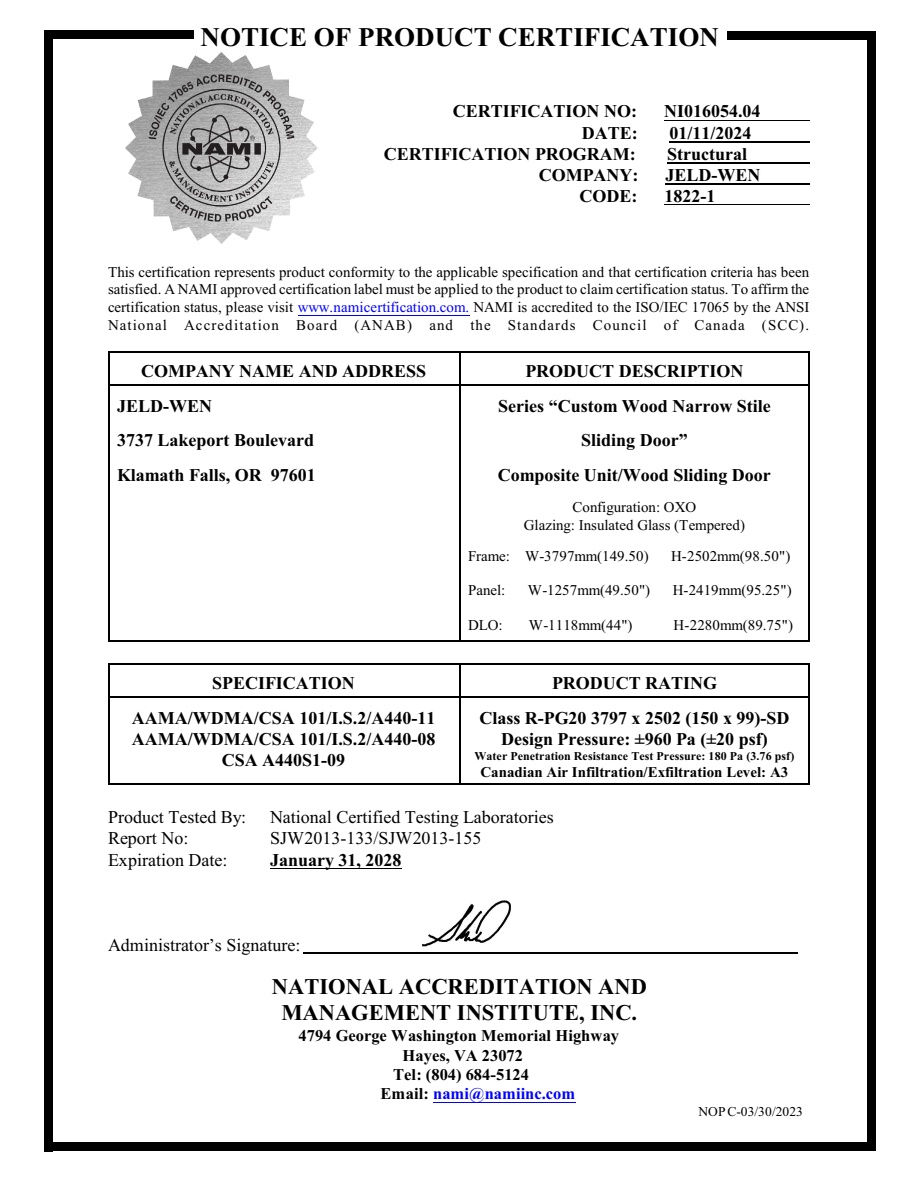
<style>
.page{position:relative;width:918px;height:1188px;background:#fff}
.page>*{position:absolute;margin:0;border:0;box-sizing:border-box;transform-origin:0 0}
.t1{font:700 27px "Times New Roman";color:#000}
.t2{font:700 22.5px/26.2px "Times New Roman";color:#000;text-align:center}
.t3{font:700 18px/21.3px "Times New Roman";color:#000;text-align:center}
.t4{font:18px "Times New Roman";color:#000}
.t5{font:700 16.5px "Times New Roman";color:#000}
.t6{font:700 16.5px "Times New Roman";color:#00f}
.t7{font:15px/17.7px "Times New Roman";letter-spacing:.005em;color:#000;text-align:justify}
.t8{font:700 15px "Times New Roman";color:#000}
.t9{font:13.5px "Times New Roman";letter-spacing:.005em;color:#000}
.t10{font:700 12px "Times New Roman";letter-spacing:.005em;color:#000}
.s1{color:#00f}
.s2{color:#000}
</style>
<div class="page">
<hr style="left:108px;top:351px;width:351px;height:1px;background:#000">
<hr style="left:108px;top:353px;width:1px;height:33px;background:#000">
<hr style="left:108px;top:384px;width:351px;height:2px;background:#000">
<hr style="left:809px;top:351px;width:1px;height:35px;background:#000">
<hr style="left:459px;top:351px;width:351px;height:1px;background:#000">
<hr style="left:459px;top:353px;width:1px;height:33px;background:#000">
<hr style="left:459px;top:384px;width:349px;height:2px;background:#000">
<hr style="left:108px;top:386px;width:1px;height:34px;background:#000">
<hr style="left:809px;top:386px;width:1px;height:34px;background:#000">
<hr style="left:459px;top:386px;width:1px;height:34px;background:#000">
<hr style="left:108px;top:420px;width:1px;height:35px;background:#000">
<hr style="left:809px;top:420px;width:1px;height:35px;background:#000">
<hr style="left:459px;top:420px;width:1px;height:35px;background:#000">
<hr style="left:108px;top:455px;width:1px;height:34px;background:#000">
<hr style="left:809px;top:455px;width:1px;height:34px;background:#000">
<hr style="left:459px;top:455px;width:1px;height:34px;background:#000">
<hr style="left:108px;top:489px;width:1px;height:49px;background:#000">
<hr style="left:809px;top:489px;width:1px;height:49px;background:#000">
<hr style="left:459px;top:489px;width:1px;height:49px;background:#000">
<hr style="left:108px;top:538px;width:1px;height:34px;background:#000">
<hr style="left:809px;top:538px;width:1px;height:34px;background:#000">
<hr style="left:459px;top:538px;width:1px;height:34px;background:#000">
<hr style="left:108px;top:573px;width:1px;height:34px;background:#000">
<hr style="left:809px;top:573px;width:1px;height:34px;background:#000">
<hr style="left:459px;top:573px;width:1px;height:34px;background:#000">
<hr style="left:108px;top:640px;width:351px;height:2px;background:#000">
<hr style="left:108px;top:607px;width:1px;height:33px;background:#000">
<hr style="left:809px;top:607px;width:1px;height:35px;background:#000">
<hr style="left:459px;top:640px;width:351px;height:2px;background:#000">
<hr style="left:459px;top:607px;width:1px;height:33px;background:#000">
<hr style="left:108px;top:663px;width:351px;height:1px;background:#000">
<hr style="left:108px;top:664px;width:1px;height:33px;background:#000">
<hr style="left:108px;top:696px;width:351px;height:1px;background:#000">
<hr style="left:809px;top:663px;width:1px;height:34px;background:#000">
<hr style="left:459px;top:663px;width:351px;height:1px;background:#000">
<hr style="left:459px;top:664px;width:1px;height:33px;background:#000">
<hr style="left:459px;top:696px;width:349px;height:1px;background:#000">
<hr style="left:108px;top:784px;width:351px;height:1px;background:#000">
<hr style="left:108px;top:698px;width:1px;height:85px;background:#000">
<hr style="left:809px;top:698px;width:1px;height:87px;background:#000">
<hr style="left:459px;top:784px;width:351px;height:1px;background:#000">
<hr style="left:459px;top:698px;width:1px;height:85px;background:#000">
<img style="left:125px;top:52px;width:193px;height:192px">
<hr style="left:664px;top:120px;width:146px;height:1px;background:#000">
<hr style="left:669px;top:141px;width:141px;height:1px;background:#000">
<hr style="left:667px;top:163px;width:143px;height:1px;background:#000">
<hr style="left:665px;top:184px;width:145px;height:1px;background:#000">
<hr style="left:665px;top:205px;width:145px;height:1px;background:#000">
<hr style="left:298px;top:315px;width:171px;height:1px;background:#00f">
<hr style="left:270px;top:868px;width:132px;height:1px;background:#000">
<hr style="left:433px;top:1102px;width:143px;height:1px;background:#00f">
<div style="left:867px;top:32px;width:8px;height:1119px;background:#000"></div>
<div style="left:728px;top:32px;width:147px;height:8px;background:#000"></div>
<div style="left:44px;top:31px;width:9px;height:1120px;background:#000"></div>
<div style="left:44px;top:30px;width:150px;height:9px;background:#000"></div>
<hr style="left:303px;top:952px;width:495px;height:2px;background:#000">
<div style="left:44px;top:1142px;width:831px;height:9px;background:#000"></div>
<img style="left:422px;top:901px;width:89px;height:46px">
<h1 class="t1" style="left:201px;top:28px;width:520px">NOTICE OF PRODUCT CERTIFICATION</h1>
<p class="t3" style="left:453px;top:103px;width:186px">CERTIFICATION NO:</p>
<p class="t3" style="left:664px;top:103px;width:98px">NI016054.04</p>
<p class="t3" style="left:582px;top:124px;width:57px">DATE:</p>
<p class="t3" style="left:669px;top:124px;width:84px">01/11/2024</p>
<p class="t3" style="left:384px;top:145px;width:254px">CERTIFICATION PROGRAM:</p>
<p class="t3" style="left:667px;top:145px;width:81px">Structural</p>
<p class="t3" style="left:539px;top:166px;width:101px">COMPANY:</p>
<p class="t3" style="left:666px;top:166px;width:97px">JELD-WEN</p>
<p class="t3" style="left:580px;top:188px;width:59px">CODE:</p>
<p class="t3" style="left:665px;top:188px;width:52px">1822-1</p>
<p class="t7" style="left:108px;top:264px;width:703px">This certification represents product conformity to the applicable specification and that certification criteria has been satisfied. A NAMI approved certification label must be applied to the product to claim certification status. To affirm the certification status, please visit <span class="s1">www.namicertification.com.</span> NAMI is accredited to the ISO/IEC 17065 by the ANSI National Accreditation Board (ANAB) and the Standards Council of Canada (SCC).</p>
<p class="t3" style="left:141px;top:362px;width:287px">COMPANY NAME AND ADDRESS</p>
<p class="t3" style="left:525px;top:362px;width:220px">PRODUCT DESCRIPTION</p>
<p class="t3" style="left:117px;top:397px;width:97px">JELD-WEN</p>
<p class="t3" style="left:498px;top:397px;width:274px">Series “Custom Wood Narrow Stile</p>
<p class="t3" style="left:117px;top:432px;width:199px">3737 Lakeport Boulevard</p>
<p class="t3" style="left:581px;top:432px;width:108px">Sliding Door”</p>
<p class="t3" style="left:117px;top:466px;width:200px">Klamath Falls, OR 97601</p>
<p class="t3" style="left:498px;top:466px;width:275px">Composite Unit/Wood Sliding Door</p>
<p class="t7" style="left:524px;top:500px;width:223px;text-align:center">Configuration: OXO<br>Glazing: Insulated Glass (Tempered)</p>
<p class="t7" style="left:468px;top:548px;width:182px">Frame: W-3797mm(149.50)</p>
<p class="t7" style="left:671px;top:548px;width:121px">H-2502mm(98.50")</p>
<p class="t7" style="left:468px;top:583px;width:39px">Panel:</p>
<p class="t7" style="left:528px;top:583px;width:124px">W-1257mm(49.50")</p>
<p class="t7" style="left:673px;top:583px;width:121px">H-2419mm(95.25")</p>
<p class="t7" style="left:468px;top:618px;width:36px">DLO:</p>
<p class="t7" style="left:529px;top:618px;width:105px">W-1118mm(44")</p>
<p class="t7" style="left:674px;top:618px;width:121px">H-2280mm(89.75")</p>
<p class="t3" style="left:212px;top:674px;width:144px">SPECIFICATION</p>
<p class="t3" style="left:552px;top:674px;width:167px">PRODUCT RATING</p>
<p class="t3" style="left:132px;top:709px;width:305px">AAMA/WDMA/CSA 101/I.S.2/A440-11<br>AAMA/WDMA/CSA 101/I.S.2/A440-08<br>CSA A440S1-09</p>
<p class="t3" style="left:480px;top:709px;width:311px">Class R-PG20 3797 x 2502 (150 x 99)-SD<br>Design Pressure: ±960 Pa (±20 psf)</p>
<p class="t10" style="left:475px;top:752px;width:321px">Water Penetration Resistance Test Pressure: 180 Pa (3.76 psf)</p>
<p class="t8" style="left:480px;top:767px;width:309px">Canadian Air Infiltration/Exfiltration Level: A3</p>
<p class="t4" style="left:108px;top:810px;width:140px">Product Tested By:</p>
<p class="t4" style="left:270px;top:810px;width:285px">National Certified Testing Laboratories</p>
<p class="t4" style="left:108px;top:832px;width:82px">Report No:</p>
<p class="t4" style="left:270px;top:832px;width:213px">SJW2013-133/SJW2013-155</p>
<p class="t4" style="left:108px;top:853px;width:121px">Expiration Date:</p>
<p class="t3" style="left:270px;top:851px;width:133px">January 31, 2028</p>
<p class="t4" style="left:108px;top:938px;width:194px">Administrator’s Signature:</p>
<h2 class="t2" style="left:272px;top:976px;width:376px">NATIONAL ACCREDITATION AND<br>MANAGEMENT INSTITUTE, INC.</h2>
<p class="t5" style="left:299px;top:1030px;width:322px">4794 George Washington Memorial Highway</p>
<p class="t5" style="left:403px;top:1049px;width:122px">Hayes, VA 23072</p>
<p class="t5" style="left:393px;top:1069px;width:137px">Tel: (804) 684-5124</p>
<p class="t6" style="left:380px;top:1088px;width:196px"><span class="s2">Email:</span> nami@namiinc.com</p>
<p class="t9" style="left:699px;top:1106px;width:106px">NOPC-03/30/2023</p>
</div>
